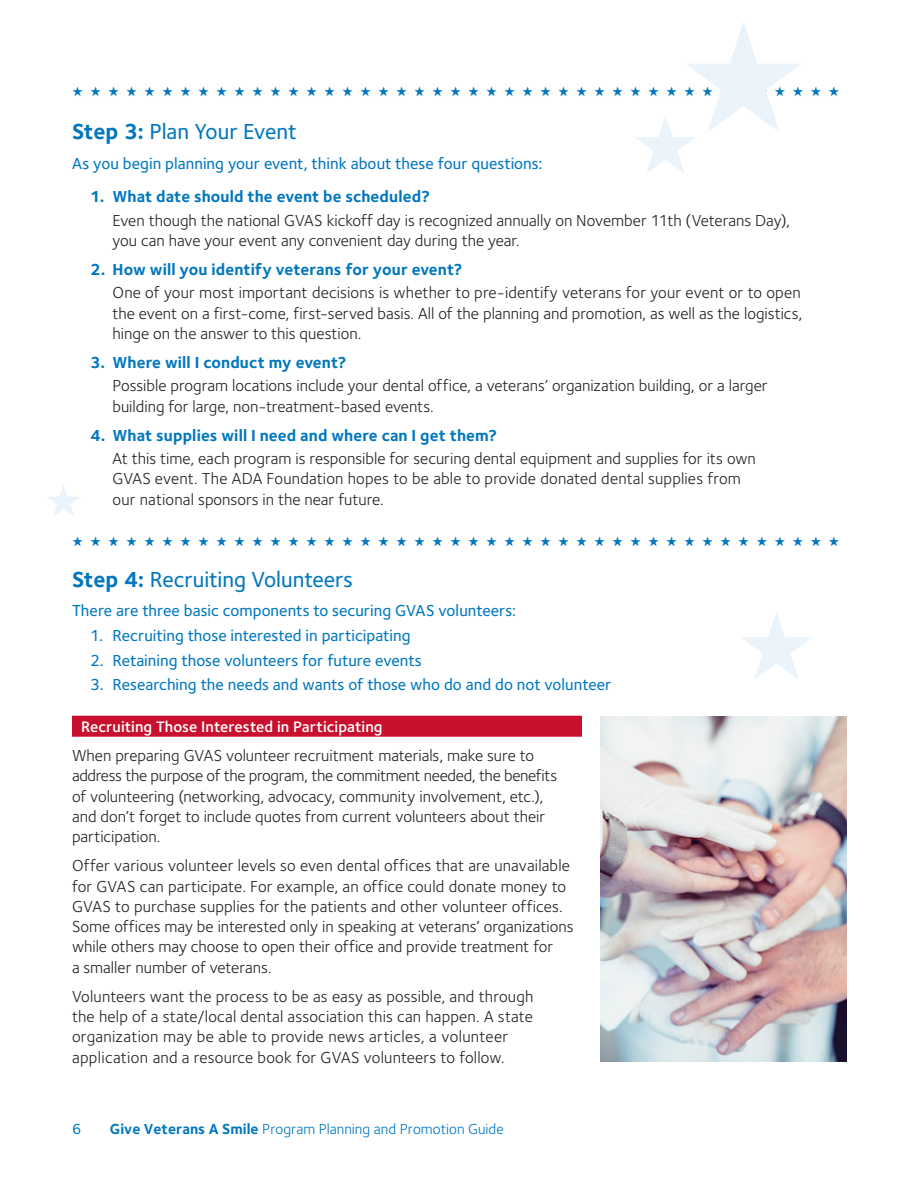
<style>
.page{position:relative;width:918px;height:1188px;background:#fff}
.page>*{position:absolute;margin:0;border:0;box-sizing:border-box;transform-origin:0 0}
.H1_BPOTM{font:500 22.5px "Foundry Sterling";letter-spacing:-.005em;color:#0077be}
.GVAS_Body_1{font:16.5px/20.2px "Foundry Sterling";color:#231f20}
.GVAS_Body_1-2{font:500 16.5px "Foundry Sterling";letter-spacing:.005em;color:#0077be}
.H2_GVAS{font:700 16.5px "Foundry Sterling";letter-spacing:.005em;color:#0077be}
.Red_Bar_Head_-_10_5_pt{font:600 15.75px "Foundry Sterling";letter-spacing:.005em;color:#fff}
.t1{font:15px "Foundry Sterling";color:#0077be}
.t2{font:500 15px "Foundry Sterling";color:#0077be}
.GVAS_H1{font:13.5px "Zapf Dingbats ITC";color:#0077be}
.s1{font-weight:700}
</style>
<div class="page">
<div style="left:72px;top:716px;width:510px;height:21px;background:#c8102e"></div>
<svg style="left:635px;top:22px;width:166px;height:151px"></svg>
<svg style="left:741px;top:612px;width:71px;height:67px"></svg>
<svg style="left:48px;top:485px;width:32px;height:32px"></svg>
<img style="left:600px;top:716px;width:246px;height:345px">
<p class="GVAS_H1" style="left:72px;top:85px;width:769px">★ ★ ★ ★ ★ ★ ★ ★ ★ ★ ★ ★ ★ ★ ★ ★ ★ ★ ★ ★ ★ ★ ★ ★ ★ ★ ★ ★ ★ ★ ★ ★ ★ ★ ★ ★ ★ ★ ★ ★ ★ ★ ★</p>
<p class="H1_BPOTM" style="left:72px;top:119px;width:226px"><span class="s1">Step 3:</span> Plan Your Event</p>
<p class="GVAS_Body_1-2" style="left:72px;top:154px;width:472px">As you begin planning your event, think about these four questions:</p>
<p class="H2_GVAS" style="left:90px;top:187px;width:341px">1. What date should the event be scheduled?</p>
<p class="GVAS_Body_1" style="left:112px;top:210px;width:679px">Even though the national GVAS kickoff day is recognized annually on November 11th (Veterans Day), you can have your event any convenient day during the year.</p>
<p class="H2_GVAS" style="left:90px;top:260px;width:374px">2. How will you identify veterans for your event?</p>
<p class="GVAS_Body_1" style="left:112px;top:283px;width:692px;text-align:justify">One of your most important decisions is whether to pre-identify veterans for your event or to open the event on a first-come, first-served basis. All of the planning and promotion, as well as the logistics, hinge on the answer to this question.</p>
<p class="H2_GVAS" style="left:90px;top:353px;width:258px">3. Where will I conduct my event?</p>
<p class="GVAS_Body_1" style="left:112px;top:376px;width:657px">Possible program locations include your dental office, a veterans’ organization building, or a larger building for large, non-treatment-based events.</p>
<p class="H2_GVAS" style="left:90px;top:426px;width:409px">4. What supplies will I need and where can I get them?</p>
<p class="GVAS_Body_1" style="left:112px;top:449px;width:645px">At this time, each program is responsible for securing dental equipment and supplies for its own<br>GVAS event. The ADA Foundation hopes to be able to provide donated dental supplies from our national sponsors in the near future.</p>
<p class="GVAS_H1" style="left:72px;top:535px;width:769px">★ ★ ★ ★ ★ ★ ★ ★ ★ ★ ★ ★ ★ ★ ★ ★ ★ ★ ★ ★ ★ ★ ★ ★ ★ ★ ★ ★ ★ ★ ★ ★ ★ ★ ★ ★ ★ ★ ★ ★ ★ ★ ★</p>
<p class="H1_BPOTM" style="left:72px;top:566px;width:282px"><span class="s1">Step 4:</span> Recruiting Volunteers</p>
<p class="GVAS_Body_1-2" style="left:72px;top:601px;width:446px">There are three basic components to securing GVAS volunteers:</p>
<p class="GVAS_Body_1-2" style="left:90px;top:626px;width:322px">1. Recruiting those interested in participating</p>
<p class="GVAS_Body_1-2" style="left:90px;top:651px;width:333px">2. Retaining those volunteers for future events</p>
<p class="GVAS_Body_1-2" style="left:90px;top:675px;width:523px">3. Researching the needs and wants of those who do and do not volunteer</p>
<p class="Red_Bar_Head_-_10_5_pt" style="left:81px;top:717px;width:303px">Recruiting Those Interested in Participating</p>
<p class="GVAS_Body_1" style="left:72px;top:746px;width:487px">When preparing GVAS volunteer recruitment materials, make sure to address the purpose of the program, the commitment needed, the benefits of volunteering (networking, advocacy, community involvement, etc.), and don’t forget to include quotes from current volunteers about their participation.</p>
<p class="GVAS_Body_1" style="left:72px;top:856px;width:503px">Offer various volunteer levels so even dental offices that are unavailable for GVAS can participate. For example, an office could donate money to GVAS to purchase supplies for the patients and other volunteer offices.<br>Some offices may be interested only in speaking at veterans’ organizations while others may choose to open their office and provide treatment for<br>a smaller number of veterans.</p>
<p class="GVAS_Body_1" style="left:72px;top:986px;width:463px">Volunteers want the process to be as easy as possible, and through the help of a state/local dental association this can happen. A state organization may be able to provide news articles, a volunteer application and a resource book for GVAS volunteers to follow.</p>
<p class="t2" style="left:72px;top:1120px;width:11px">6</p>
<p class="t1" style="left:110px;top:1120px;width:395px"><span class="s1">Give Veterans A Smile</span> Program Planning and Promotion Guide</p>
</div>
